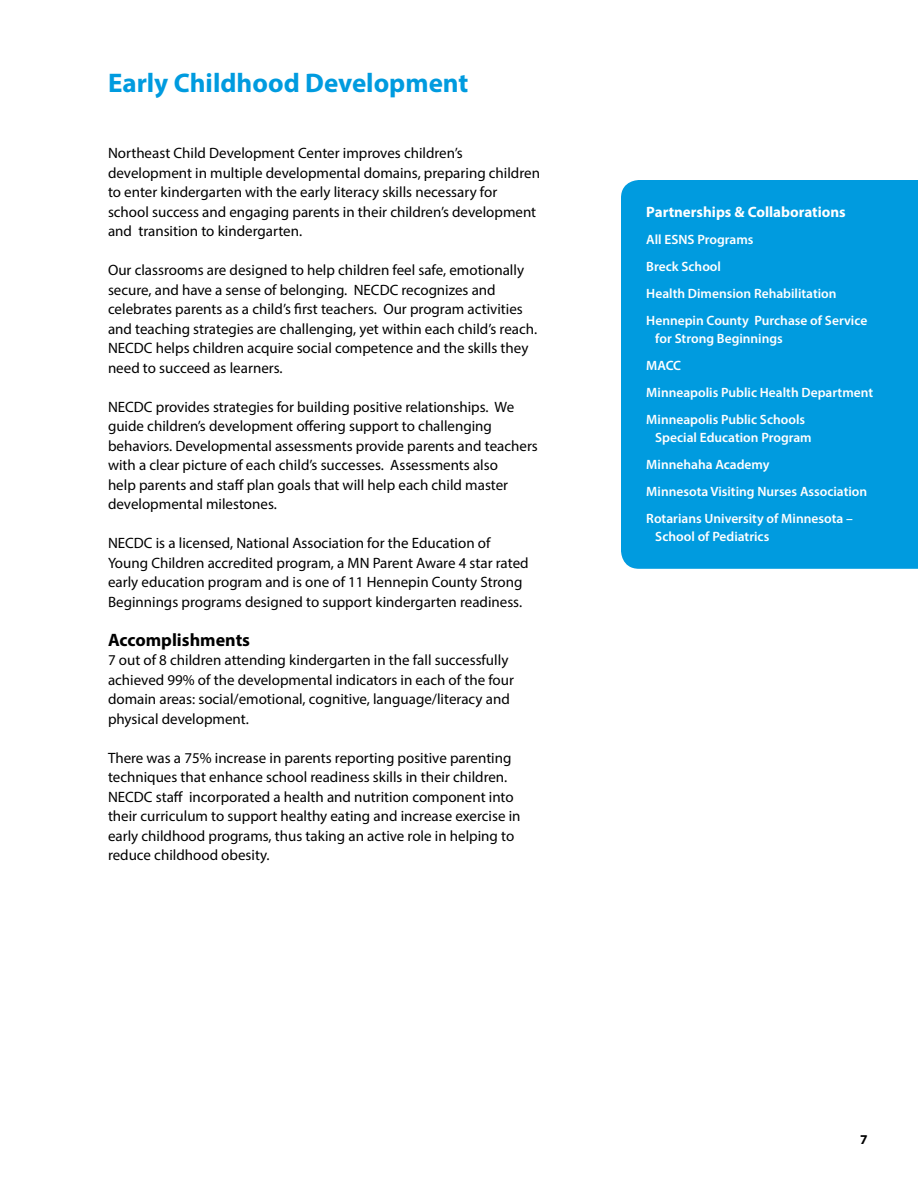
<style>
.page{position:relative;width:918px;height:1188px;background:#fff}
.page>*{position:absolute;margin:0;border:0;box-sizing:border-box;transform-origin:0 0}
.t1{font:700 27px "Myriad Pro";color:#009bdf}
.t2{font:700 18px "Myriad Pro";color:#000}
.t3{font:15px/19.5px "Myriad Pro";color:#000}
.t4{font:700 15px "Myriad Pro";color:#fff}
.t5{font:600 13.5px/27px "Myriad Pro";color:#fff}
.t6{font:700 13.5px "Myriad Pro";color:#000}
</style>
<div class="page">
<div style="left:621px;top:180px;width:297px;height:389px;background:#009bdf"></div>
<h1 class="t1" style="left:108px;top:66px;width:362px">Early Childhood Development</h1>
<p class="t3" style="left:108px;top:143px;width:433px">Northeast Child Development Center improves children’s development in multiple developmental domains, preparing children to enter kindergarten with the early literacy skills necessary for school success and engaging parents in their children’s development and transition to kindergarten.</p>
<p class="t3" style="left:108px;top:260px;width:429px">Our classrooms are designed to help children feel safe, emotionally secure, and have a sense of belonging. NECDC recognizes and celebrates parents as a child’s first teachers. Our program activities and teaching strategies are challenging, yet within each child’s reach.<br>NECDC helps children acquire social competence and the skills they need to succeed as learners.</p>
<p class="t3" style="left:108px;top:397px;width:431px">NECDC provides strategies for building positive relationships. We guide children’s development offering support to challenging behaviors. Developmental assessments provide parents and teachers with a clear picture of each child’s successes. Assessments also<br>help parents and staff plan goals that will help each child master developmental milestones.</p>
<p class="t3" style="left:108px;top:533px;width:422px">NECDC is a licensed, National Association for the Education of Young Children accredited program, a MN Parent Aware 4 star rated early education program and is one of 11 Hennepin County Strong Beginnings programs designed to support kindergarten readiness.</p>
<p class="t2" style="left:108px;top:628px;width:144px">Accomplishments</p>
<p class="t3" style="left:108px;top:650px;width:407px">7 out of 8 children attending kindergarten in the fall successfully achieved 99% of the developmental indicators in each of the four domain areas: social/emotional, cognitive, language/literacy and physical development.</p>
<p class="t3" style="left:108px;top:748px;width:414px">There was a 75% increase in parents reporting positive parenting techniques that enhance school readiness skills in their children.<br>NECDC staff incorporated a health and nutrition component into their curriculum to support healthy eating and increase exercise in early childhood programs, thus taking an active role in helping to reduce childhood obesity.</p>
<p class="t4" style="left:646px;top:202px;width:201px">Partnerships &amp; Collaborations</p>
<p class="t5" style="left:646px;top:226px;width:223px">All ESNS Programs<br>Breck School<br>Health Dimension Rehabilitation<br>Hennepin County Purchase of Service</p>
<p class="t5" style="left:646px;top:325px;width:228px;text-indent:9px">for Strong Beginnings<br>MACC<br>Minneapolis Public Health Department<br>Minneapolis Public Schools</p>
<p class="t5" style="left:646px;top:424px;width:222px;text-indent:9px">Special Education Program<br>Minnehaha Academy<br>Minnesota Visiting Nurses Association<br>Rotarians University of Minnesota –</p>
<p class="t5" style="left:655px;top:523px;width:116px">School of Pediatrics</p>
<p class="t6" style="left:860px;top:1131px;width:9px">7</p>
</div>
